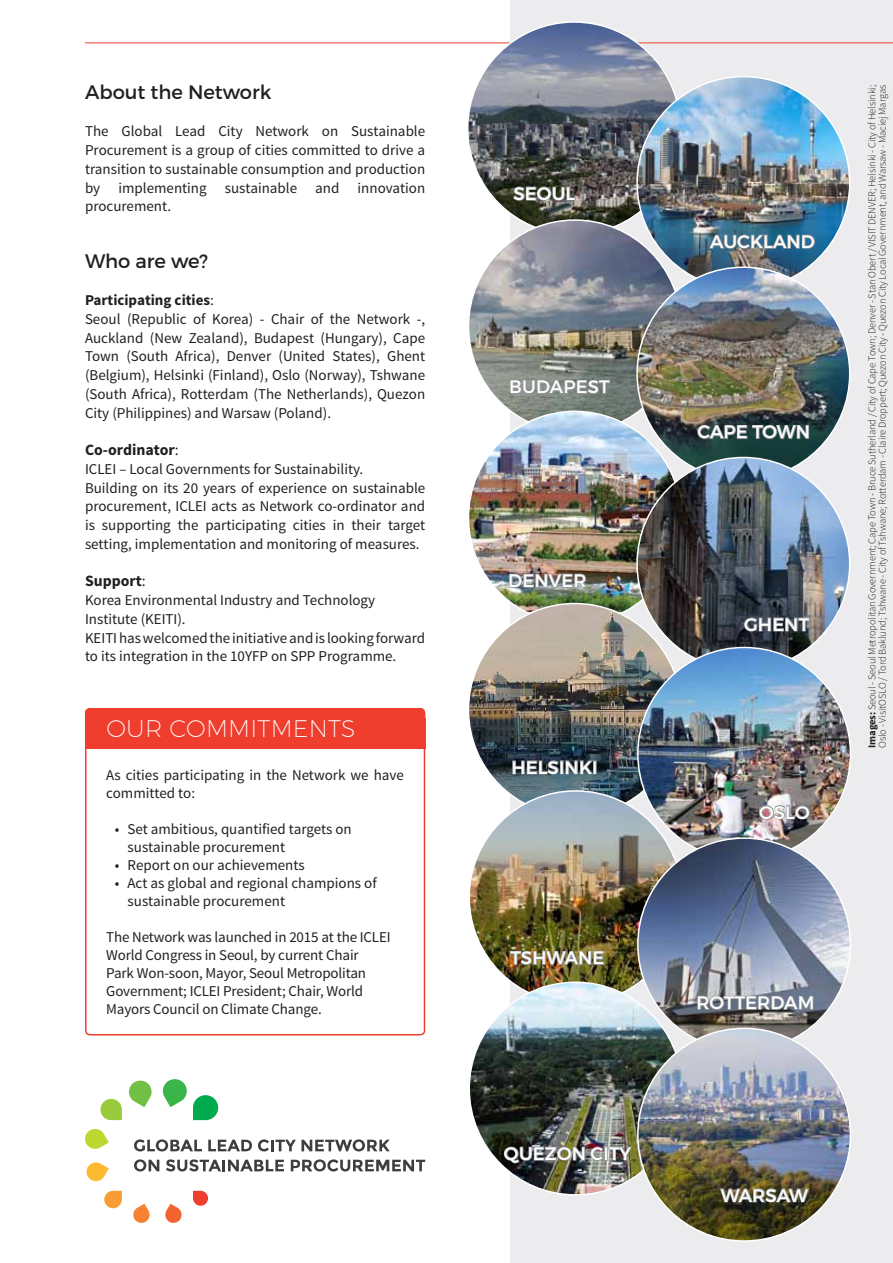
<style>
.page{position:relative;width:893px;height:1263px;background:#fff}
.page>*{position:absolute;margin:0;border:0;box-sizing:border-box;transform-origin:0 0}
.t1{font:200 24px "Montserrat";letter-spacing:.01em;color:#fff}
.t2{font:19.5px "Montserrat";color:#231f20}
.t3{font:18px "Montserrat";letter-spacing:.01em;color:#fff}
.t4{font:700 15.75px "Source Sans Pro";color:#231f20}
.t5{font:15px/18.8px "Source Sans Pro";color:#231f20}
.t6{font:300 10.5px/10.5px "Source Sans Pro";letter-spacing:-.01em;color:#231f20}
.s1{font-weight:700}
.s2{font-weight:400}
</style>
<div class="page">
<div style="left:510px;top:0;width:383px;height:1263px;background:#ececee"></div>
<hr style="left:85px;top:43px;width:808px;height:1px;background:#ef3e2e">
<div style="left:85px;top:708px;width:340px;height:327px;border:2px solid #ef3e2e;border-radius:4px"></div>
<div style="left:86px;top:709px;width:338px;height:19px;background:#ef3e2e;border-radius:4px"></div>
<div style="left:85px;top:708px;width:340px;height:20px;border:2px solid #ef3e2e;border-radius:4px"></div>
<div style="left:85px;top:718px;width:340px;height:30px;background:#ef3e2e"></div>
<svg style="left:193px;top:1191px;width:15px;height:15px"></svg>
<svg style="left:165px;top:1204px;width:17px;height:19px"></svg>
<svg style="left:133px;top:1204px;width:17px;height:19px"></svg>
<svg style="left:104px;top:1191px;width:18px;height:17px"></svg>
<svg style="left:86px;top:1162px;width:23px;height:20px"></svg>
<svg style="left:85px;top:1128px;width:24px;height:21px"></svg>
<svg style="left:100px;top:1080px;width:52px;height:40px"></svg>
<svg style="left:162px;top:1079px;width:56px;height:41px"></svg>
<svg style="left:134px;top:1139px;width:68px;height:12px"></svg>
<svg style="left:208px;top:1140px;width:44px;height:11px"></svg>
<svg style="left:258px;top:1139px;width:132px;height:12px"></svg>
<svg style="left:134px;top:1159px;width:25px;height:12px"></svg>
<svg style="left:166px;top:1159px;width:118px;height:12px"></svg>
<svg style="left:291px;top:1159px;width:134px;height:12px"></svg>
<img style="left:468px;top:22px;width:212px;height:213px;border-radius:106px">
<img style="left:637px;top:77px;width:213px;height:212px;border-radius:106px">
<img style="left:471px;top:220px;width:210px;height:191px">
<img style="left:637px;top:267px;width:213px;height:190px">
<img style="left:471px;top:411px;width:210px;height:192px">
<img style="left:637px;top:457px;width:213px;height:190px">
<img style="left:471px;top:603px;width:207px;height:188px">
<img style="left:638px;top:647px;width:212px;height:191px">
<img style="left:471px;top:791px;width:211px;height:202px">
<img style="left:638px;top:838px;width:212px;height:204px">
<img style="left:469px;top:982px;width:213px;height:213px;border-radius:106px">
<img style="left:638px;top:1028px;width:212px;height:213px;border-radius:106px">
<svg style="left:512px;top:186px;width:64px;height:16px"></svg>
<svg style="left:509px;top:379px;width:102px;height:16px"></svg>
<svg style="left:508px;top:573px;width:80px;height:16px"></svg>
<svg style="left:512px;top:759px;width:83px;height:17px"></svg>
<div style="left:593px;top:760px;width:4px;height:14px;border:2px solid #939598"></div>
<img style="left:509px;top:949px;width:96px;height:18px">
<img style="left:503px;top:1146px;width:131px;height:18px">
<svg style="left:708px;top:234px;width:108px;height:16px"></svg>
<svg style="left:697px;top:423px;width:113px;height:18px"></svg>
<svg style="left:743px;top:617px;width:67px;height:15px"></svg>
<svg style="left:758px;top:804px;width:52px;height:16px"></svg>
<svg style="left:697px;top:993px;width:117px;height:18px"></svg>
<svg style="left:719px;top:1187px;width:91px;height:17px"></svg>
<h2 class="t2" style="left:85px;top:80px;width:188px">ABOUT THE NETWORK</h2>
<p class="t5" style="left:85px;top:122px;width:342px;text-align:justify">The Global Lead City Network on Sustainable Procurement is a group of cities committed to drive a transition to sustainable consumption and production by implementing sustainable and innovation procurement.</p>
<h2 class="t2" style="left:85px;top:249px;width:125px">WHO ARE WE?</h2>
<p class="t5" style="left:85px;top:291px;width:342px"><span class="s1">Participating cities</span>:<br>Seoul (Republic of Korea) - Chair of the Network -, Auckland (New Zealand), Budapest (Hungary), Cape Town (South Africa), Denver (United States), Ghent (Belgium), Helsinki (Finland), Oslo (Norway), Tshwane (South Africa), Rotterdam (The Netherlands), Quezon City (Philippines) and Warsaw (Poland).</p>
<p class="t4" style="left:85px;top:440px;width:95px">Co-ordinator<span class="s2">:</span></p>
<p class="t5" style="left:85px;top:460px;width:342px">ICLEI – Local Governments for Sustainability.<br>Building on its 20 years of experience on sustainable procurement, ICLEI acts as Network co-ordinator and is supporting the participating cities in their target setting, implementation and monitoring of measures.</p>
<p class="t4" style="left:85px;top:571px;width:62px">Support<span class="s2">:</span></p>
<p class="t5" style="left:85px;top:591px;width:342px">Korea Environmental Industry and Technology Institute (KEITI).<br>KEITI has welcomed the initiative and is looking forward to its integration in the 10YFP on SPP Programme.</p>
<h1 class="t1" style="left:106px;top:714px;width:203px">OUR COMMITMENTS</h1>
<p class="t5" style="left:106px;top:767px;width:299px;line-height:18px">As cities participating in the Network we have committed to:</p>
<p class="t5" style="left:128px;top:821px;width:226px;line-height:18px;text-indent:-13px">• Set ambitious, quantified targets on sustainable procurement</p>
<p class="t5" style="left:115px;top:856px;width:192px">• Report on our achievements</p>
<p class="t5" style="left:128px;top:875px;width:251px;line-height:18px;text-indent:-13px">• Act as global and regional champions of sustainable procurement</p>
<p class="t5" style="left:106px;top:929px;width:286px;line-height:18px">The Network was launched in 2015 at the ICLEI World Congress in Seoul, by current Chair<br>Park Won-soon, Mayor, Seoul Metropolitan Government; ICLEI President; Chair, World Mayors Council on Climate Change.</p>
<p class="t3" style="left:514px;top:183px;width:59px">SEOUL</p>
<p class="t3" style="left:509px;top:376px;width:99px">BUDAPEST</p>
<p class="t3" style="left:508px;top:569px;width:80px">DENVER</p>
<p class="t3" style="left:511px;top:756px;width:88px">HELSINKI</p>
<p class="t3" style="left:510px;top:947px;width:53px">TSHWAN</p>
<p class="t3" style="left:593px;top:947px;width:13px">E</p>
<p class="t3" style="left:504px;top:1142px;width:127px">QUEZON CITY</p>
<p class="t3" style="left:710px;top:231px;width:66px">AUCKLAN</p>
<p class="t3" style="left:801px;top:231px;width:15px">D</p>
<p class="t3" style="left:697px;top:421px;width:14px">CAP</p>
<p class="t3" style="left:736px;top:421px;width:58px">E TOWN</p>
<p class="t3" style="left:744px;top:613px;width:63px">GHENT</p>
<p class="t3" style="left:759px;top:801px;width:52px">OSLO</p>
<p class="t6" style="left:867px;top:748px;width:664px;rotate:-90deg"><span class="s1">Images:</span> Seoul - Seoul Metropolitan Government; Cape Town - Bruce Sutherland / City of Cape Town; Denver - Stan Obert / VISIT DENVER; Helsinki - City of Helsinki;<br>Oslo - VisitOSLO / Tord Baklund; Tshwane - City of Tshwane; Rotterdam - Claire Droppert; Quezon City - Quezon City Local Government, and Warsaw - Maciej Margas</p>
<p class="t3" style="left:696px;top:992px;width:120px">ROTTERDAM</p>
<p class="t3" style="left:721px;top:1184px;width:60px">WARSAW</p>
</div>
